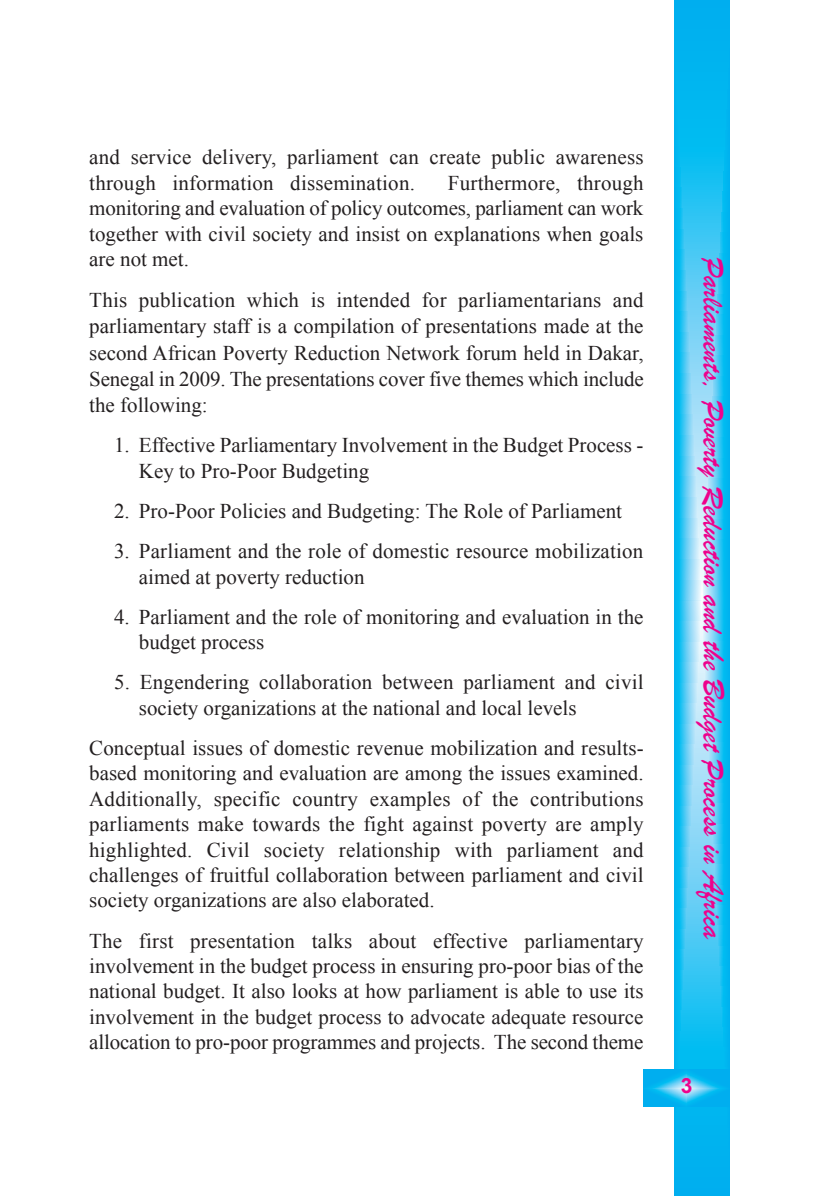
<style>
.page{position:relative;width:819px;height:1197px;background:#fff}
.page>*{position:absolute;margin:0;border:0;box-sizing:border-box;transform-origin:0 0}
.t1{font:31.5px "Brush Script";letter-spacing:-.01em;color:#ed028c}
.t2{font:21px/25.4px "Times New Roman";color:#231f20}
.t3{font:700 21px "Arial";color:#ed028c}
</style>
<div class="page">
<svg style="left:675px;top:0;width:55px;height:1196px;background:#3cc5f3"></svg>
<svg style="left:644px;top:1069px;width:86px;height:37px;background:#1fbaf1"></svg>
<p class="t2" style="left:89px;top:145px;width:556px">and service delivery, parliament can create public awareness through information dissemination.</p>
<p class="t2" style="left:89px;top:170px;width:556px;text-align:justify;text-indent:359px">Furthermore, through monitoring and evaluation of policy outcomes, parliament can work together with civil society and insist on explanations when goals are not met.</p>
<p class="t2" style="left:89px;top:287px;width:556px;line-height:26.2px;text-align:justify">This publication which is intended for parliamentarians and parliamentary staff is a compilation of presentations made at the second African Poverty Reduction Network forum held in Dakar, Senegal in 2009. The presentations cover five themes which include the following:</p>
<p class="t2" style="left:139px;top:433px;width:506px;text-indent:-25px">1. Effective Parliamentary Involvement in the Budget Process -<br>Key to Pro-Poor Budgeting</p>
<p class="t2" style="left:114px;top:498px;width:509px">2. Pro-Poor Policies and Budgeting: The Role of Parliament</p>
<p class="t2" style="left:139px;top:538px;width:506px;text-indent:-25px">3. Parliament and the role of domestic resource mobilization aimed at poverty reduction</p>
<p class="t2" style="left:139px;top:604px;width:506px;text-indent:-25px">4. Parliament and the role of monitoring and evaluation in the budget process</p>
<p class="t2" style="left:139px;top:670px;width:506px;text-indent:-25px">5. Engendering collaboration between parliament and civil society organizations at the national and local levels</p>
<p class="t2" style="left:89px;top:735px;width:556px;text-align:justify">Conceptual issues of domestic revenue mobilization and results&shy;based monitoring and evaluation are among the issues examined.<br>Additionally, specific country examples of the contributions parliaments make towards the fight against poverty are amply highlighted. Civil society relationship with parliament and challenges of fruitful collaboration between parliament and civil society organizations are also elaborated.</p>
<p class="t2" style="left:89px;top:928px;width:556px;text-align:justify">The first presentation talks about effective parliamentary involvement in the budget process in ensuring pro-poor bias of the national budget. It also looks at how parliament is able to use its involvement in the budget process to advocate adequate resource allocation to pro-poor programmes and projects. The second theme</p>
<h1 class="t1" style="left:732px;top:257px;width:684px;rotate:90deg">Parliaments, Poverty Reduction and the Budget Process in Africa</h1>
<p class="t3" style="left:681px;top:1074px;width:13px">3</p>
</div>
